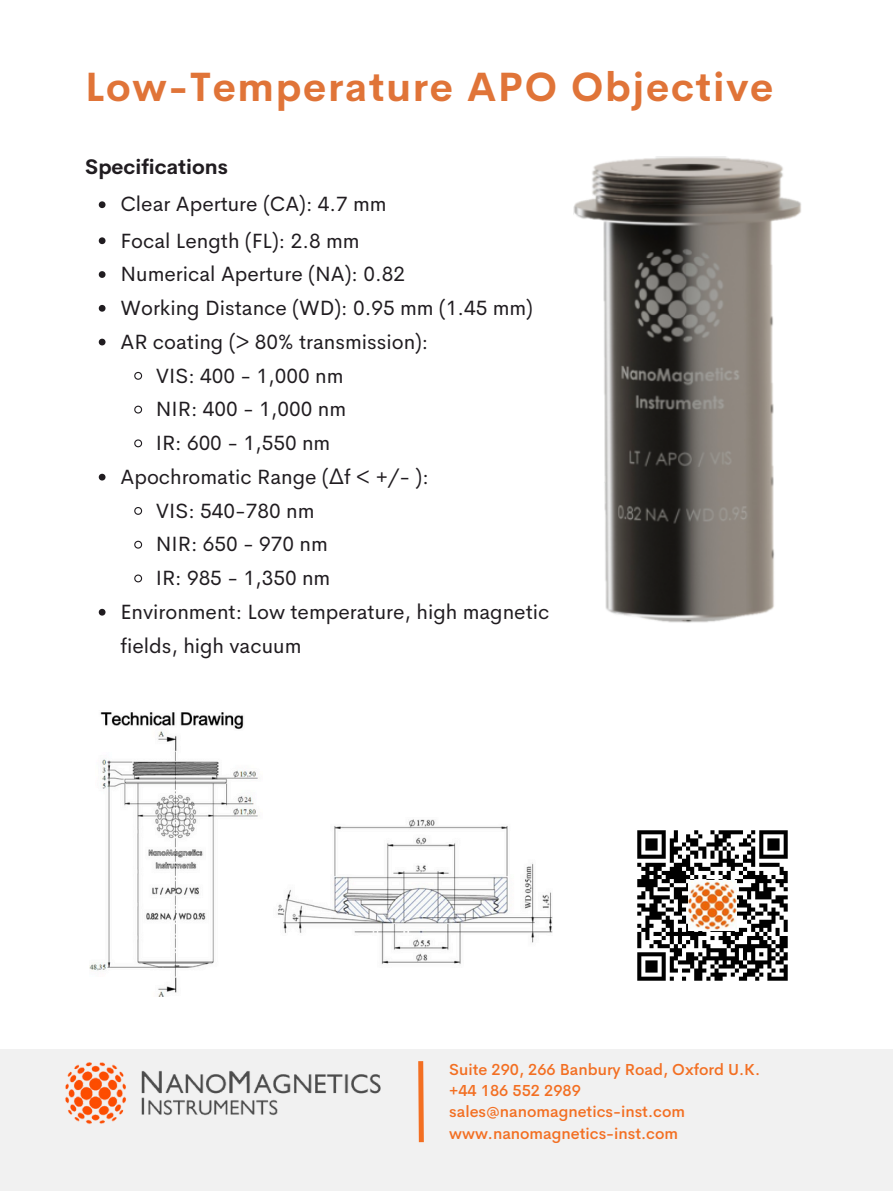
<style>
.page{position:relative;width:893px;height:1191px;background:#fff}
.page>*{position:absolute;margin:0;border:0;box-sizing:border-box;transform-origin:0 0}
.t1{font:700 40.05px "Cerebri Sans";letter-spacing:.045em;color:#e07438}
.t2{font:20.7px/33.8px "Cerebri Sans";color:#201c20}
.t3{font:700 20.7px "Cerebri Sans";color:#201c20}
.t4{font:500 15.75px "Cerebri Sans";color:#f36f22}
</style>
<div class="page">
<div style="left:0;top:1048px;width:892px;height:142px;background:#f1f1f1"></div>
<img style="left:65px;top:1062px;width:316px;height:63px">
<svg style="left:418px;top:1061px;width:5px;height:80px"></svg>
<img style="left:637px;top:830px;width:151px;height:151px">
<img style="left:688px;top:880px;width:47px;height:50px">
<svg style="left:99px;top:201px;width:6px;height:7px"></svg>
<svg style="left:99px;top:237px;width:6px;height:7px"></svg>
<svg style="left:99px;top:271px;width:6px;height:7px"></svg>
<svg style="left:99px;top:305px;width:6px;height:6px"></svg>
<svg style="left:99px;top:338px;width:6px;height:7px"></svg>
<svg style="left:134px;top:371px;width:9px;height:9px"></svg>
<svg style="left:134px;top:405px;width:9px;height:9px"></svg>
<svg style="left:134px;top:439px;width:9px;height:9px"></svg>
<svg style="left:99px;top:473px;width:6px;height:7px"></svg>
<svg style="left:134px;top:507px;width:9px;height:8px"></svg>
<svg style="left:134px;top:540px;width:9px;height:9px"></svg>
<svg style="left:134px;top:574px;width:9px;height:9px"></svg>
<svg style="left:99px;top:608px;width:6px;height:7px"></svg>
<img style="left:573px;top:156px;width:228px;height:467px">
<img style="left:89px;top:712px;width:463px;height:284px">
<p class="t1" style="left:85px;top:60px;width:689px">Low-Temperature APO Objective</p>
<p class="t3" style="left:85px;top:154px;width:144px">Specifications</p>
<p class="t2" style="left:120px;top:187px;width:267px">Clear Aperture (CA): 4.7 mm</p>
<p class="t2" style="left:120px;top:223px;width:240px">Focal Length (FL): 2.8 mm</p>
<p class="t2" style="left:120px;top:257px;width:286px">Numerical Aperture (NA): 0.82</p>
<p class="t2" style="left:120px;top:291px;width:414px">Working Distance (WD): 0.95 mm (1.45 mm)</p>
<p class="t2" style="left:120px;top:324px;width:309px">AR coating (&gt; 80% transmission):</p>
<p class="t2" style="left:156px;top:358px;width:189px">VIS: 400 - 1,000 nm</p>
<p class="t2" style="left:156px;top:392px;width:192px">NIR: 400 - 1,000 nm</p>
<p class="t2" style="left:156px;top:426px;width:176px">IR: 600 - 1,550 nm</p>
<p class="t2" style="left:120px;top:459px;width:310px">Apochromatic Range (Δf &lt; +/- ):</p>
<p class="t2" style="left:156px;top:493px;width:160px">VIS: 540-780 nm</p>
<p class="t2" style="left:156px;top:527px;width:174px">NIR: 650 - 970 nm</p>
<p class="t2" style="left:156px;top:561px;width:176px">IR: 985 - 1,350 nm</p>
<p class="t2" style="left:120px;top:594px;width:430px">Environment: Low temperature, high magnetic fields, high vacuum</p>
<p class="t4" style="left:449px;top:1058px;width:312px">Suite 290, 266 Banbury Road, Oxford U.K.</p>
<p class="t4" style="left:449px;top:1080px;width:133px">+44 186 552 2989</p>
<p class="t4" style="left:449px;top:1101px;width:237px">sales@nanomagnetics-inst.com</p>
<p class="t4" style="left:449px;top:1122px;width:230px">www.nanomagnetics-inst.com</p>
</div>
